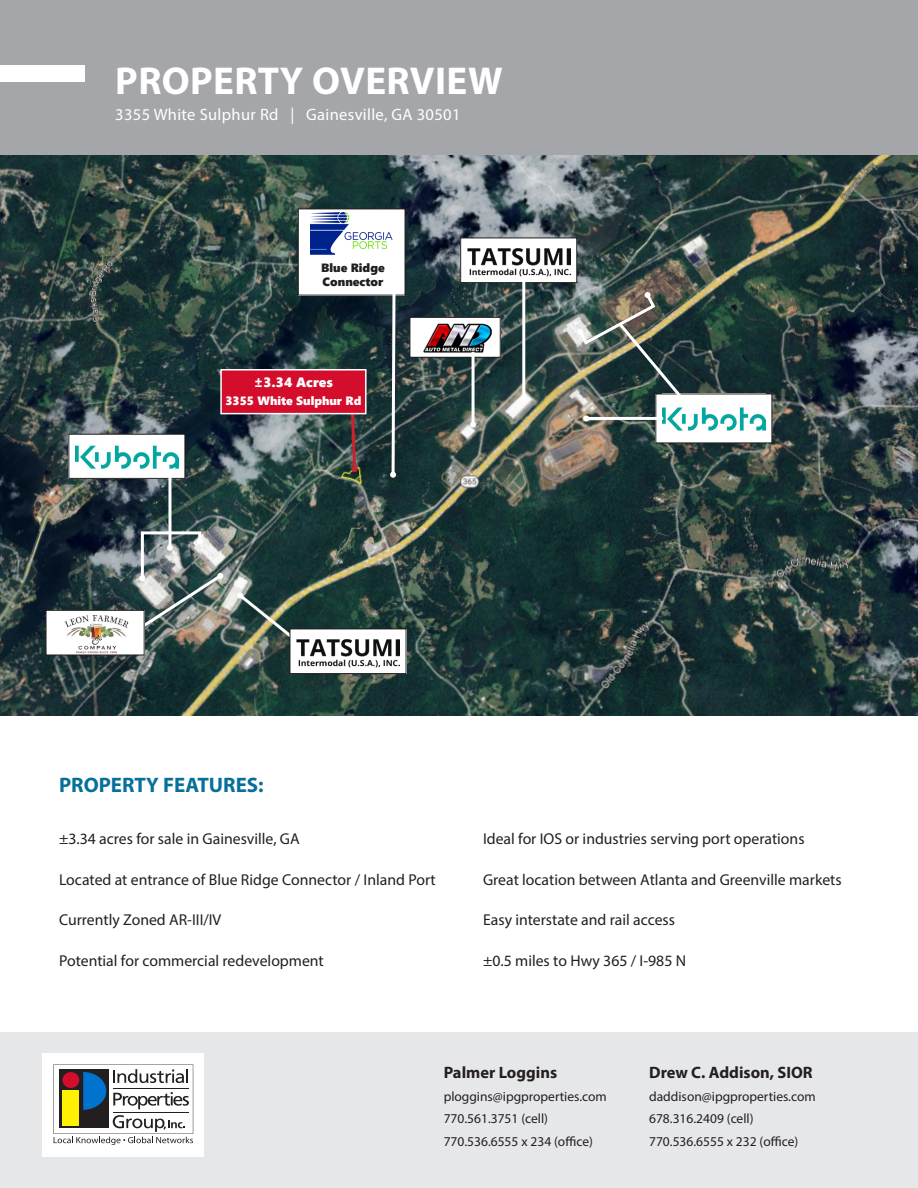
<style>
.page{position:relative;width:918px;height:1188px;background:#fff}
.page>*{position:absolute;margin:0;border:0;box-sizing:border-box;transform-origin:0 0}
.t1{font:700 39px "Myriad Pro";letter-spacing:.01em;color:#fff}
.t2{font:700 21px "Myriad Pro";color:#067099}
.t3{font:16.5px "Myriad Pro";letter-spacing:.02em;color:#fff}
.t4{font:700 16.5px "Myriad Pro";color:#231f20}
.t5{font:15.75px "Myriad Pro";color:#231f20}
.t6{font:13.5px "Myriad Pro";color:#231f20}
.t7{font:13.5px "Segoe UI Black";color:#fff}
.t8{font:12px "Segoe UI Black";color:#fff}
.t9{font:12px "Segoe UI Black";color:#231f20}
</style>
<div class="page">
<div style="left:0;top:0;width:918px;height:156px;background:#a5a6aa"></div>
<div style="left:0;top:65px;width:85px;height:17px;background:#fff"></div>
<div style="left:0;top:1032px;width:918px;height:156px;background:#e6e7e9"></div>
<div style="left:43px;top:1053px;width:161px;height:103px;background:#fff"></div>
<svg style="left:53px;top:1064px;width:140px;height:81px"></svg>
<img style="left:0;top:156px;width:918px;height:559px">
<svg style="left:349px;top:414px;width:9px;height:58px"></svg>
<div style="left:351px;top:466px;width:7px;height:6px;background:#cf202f;border-radius:3px"></div>
<div style="left:220px;top:369px;width:147px;height:45px;background:#d30d2b;border:2px solid #fff"></div>
<div style="left:298px;top:209px;width:107px;height:86px;background:#fff"></div>
<img style="left:310px;top:213px;width:83px;height:41px">
<div style="left:656px;top:394px;width:116px;height:49px;background:#fff"></div>
<img style="left:662px;top:407px;width:103px;height:24px">
<div style="left:69px;top:434px;width:116px;height:44px;background:#fff"></div>
<img style="left:75px;top:445px;width:103px;height:24px">
<div style="left:68px;top:434px;width:117px;height:45px;border:1px solid #231f20"></div>
<hr style="left:168px;top:476px;width:3px;height:72px;background:#fff">
<img style="left:135px;top:530px;width:90px;height:103px">
<img style="left:236px;top:591px;width:63px;height:53px">
<div style="left:290px;top:629px;width:116px;height:45px;background:#fff"></div>
<img style="left:296px;top:639px;width:104px;height:28px">
<div style="left:290px;top:629px;width:116px;height:45px;border:1px solid #231f20"></div>
<div style="left:46px;top:610px;width:98px;height:45px;background:#fff"></div>
<img style="left:64px;top:615px;width:65px;height:38px">
<div style="left:46px;top:610px;width:99px;height:45px;border:1px solid #231f20"></div>
<svg style="left:390px;top:294px;width:7px;height:184px"></svg>
<div style="left:410px;top:317px;width:90px;height:40px;background:#fff"></div>
<img style="left:423px;top:323px;width:69px;height:29px">
<div style="left:410px;top:317px;width:91px;height:41px;border:1px solid #231f20"></div>
<div style="left:461px;top:238px;width:116px;height:45px;background:#fff"></div>
<img style="left:467px;top:248px;width:103px;height:28px">
<div style="left:460px;top:238px;width:117px;height:45px;border:1px solid #231f20"></div>
<hr style="left:522px;top:278px;width:3px;height:121px;background:#fff">
<svg style="left:521px;top:396px;width:6px;height:6px"></svg>
<hr style="left:472px;top:352px;width:3px;height:73px;background:#fff">
<svg style="left:470px;top:422px;width:6px;height:6px"></svg>
<img style="left:576px;top:291px;width:116px;height:130px">
<p class="t1" style="left:115px;top:56px;width:389px">PROPERTY OVERVIEW</p>
<p class="t3" style="left:115px;top:104px;width:347px">3355 White Sulphur Rd | Gainesville, GA 30501</p>
<p class="t9" style="left:321px;top:259px;width:65px">Blue Ridge</p>
<p class="t9" style="left:323px;top:273px;width:62px">Connector</p>
<p class="t7" style="left:254px;top:372px;width:81px">±3.34 Acres</p>
<p class="t8" style="left:225px;top:392px;width:138px">3355 White Sulphur Rd</p>
<p class="t2" style="left:59px;top:771px;width:206px">PROPERTY FEATURES:</p>
<p class="t5" style="left:59px;top:829px;width:242px">±3.34 acres for sale in Gainesville, GA</p>
<p class="t5" style="left:59px;top:870px;width:378px">Located at entrance of Blue Ridge Connector / Inland Port</p>
<p class="t5" style="left:59px;top:910px;width:164px">Currently Zoned AR-III/IV</p>
<p class="t5" style="left:59px;top:951px;width:266px">Potential for commercial redevelopment</p>
<p class="t5" style="left:483px;top:829px;width:323px">Ideal for IOS or industries serving port operations</p>
<p class="t5" style="left:483px;top:870px;width:360px">Great location between Atlanta and Greenville markets</p>
<p class="t5" style="left:483px;top:910px;width:194px">Easy interstate and rail access</p>
<p class="t5" style="left:483px;top:951px;width:205px">±0.5 miles to Hwy 365 / I-985 N</p>
<p class="t4" style="left:444px;top:1062px;width:115px">Palmer Loggins</p>
<p class="t6" style="left:444px;top:1088px;width:165px">ploggins@ipgproperties.com</p>
<p class="t6" style="left:444px;top:1110px;width:106px">770.561.3751 (cell)</p>
<p class="t6" style="left:444px;top:1133px;width:151px">770.536.6555 x 234 (office)</p>
<p class="t4" style="left:649px;top:1062px;width:165px">Drew C. Addison, SIOR</p>
<p class="t6" style="left:649px;top:1088px;width:168px">daddison@ipgproperties.com</p>
<p class="t6" style="left:649px;top:1110px;width:106px">678.316.2409 (cell)</p>
<p class="t6" style="left:649px;top:1133px;width:151px">770.536.6555 x 232 (office)</p>
</div>
